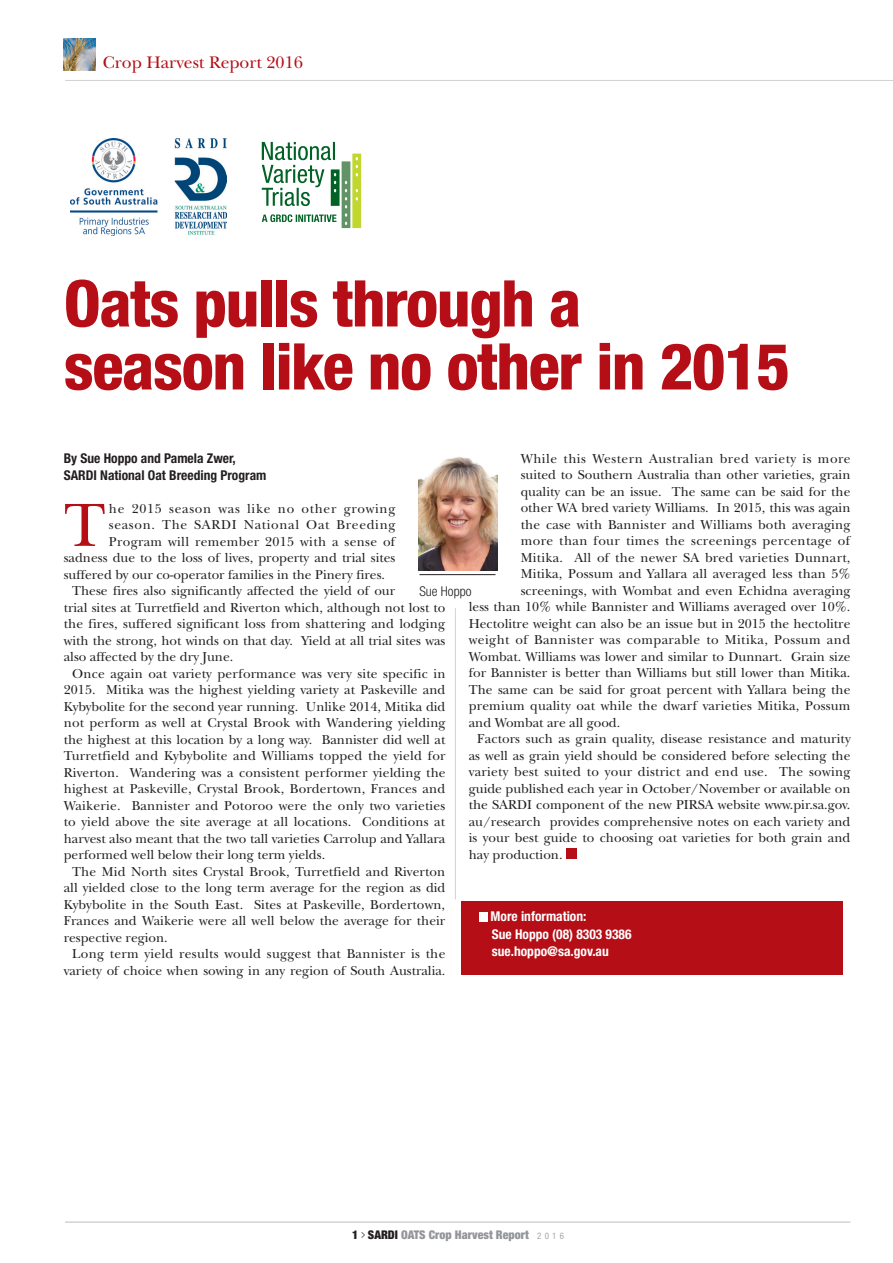
<style>
.page{position:relative;width:893px;height:1263px;background:#fff}
.page>*{position:absolute;margin:0;border:0;box-sizing:border-box;transform-origin:0 0}
.Heading{font:800 condensed 64.5px/63px "Helvetica Neue";letter-spacing:-.02em;color:#b50e16}
.Intro{font:63.45px "New Baskerville";color:#b50e16}
.t1{font:17.55px "New Baskerville";color:#b50e16}
.Intro-2{font:13.5px/16.5px "New Baskerville";color:#231f20;text-align:justify}
.Intro-3{font:13.5px "New Baskerville";letter-spacing:.03em;color:#231f20}
.Intro-4{font:13.5px "New Baskerville";letter-spacing:.05em;color:#231f20}
.Byline_-SARDI{font:700 condensed 13.5px/16.5px "Helvetica Neue";color:#231f20}
.t2{font:700 condensed 13.5px/17.2px "Helvetica Neue";color:#fff}
.Intro-5{font:13.5px "New Baskerville";letter-spacing:.035em;color:#231f20}
.Intro-6{font:13.5px "New Baskerville";letter-spacing:.02em;color:#231f20}
.Intro-7{font:13.5px "New Baskerville";letter-spacing:.025em;color:#231f20}
.t3{font:300 condensed 13.5px "Helvetica Neue";color:#231f20}
.t4{font:900 condensed 12px "Helvetica Neue";color:#939598}
.s1{color:#231f20}
.s2{font-weight:400;color:#231f20}
.s3{font-weight:400;font-size:9px;color:#a8a9ad}
</style>
<div class="page">
<hr style="left:65px;top:1221px;width:785px;height:1px;background:#bcbdc0">
<hr style="left:65px;top:80px;width:828px;height:1px;background:#d1d2d4">
<img style="left:64px;top:39px;width:31px;height:31px">
<div style="left:566px;top:848px;width:10px;height:11px;background:#b50e16"></div>
<hr style="left:455px;top:608px;width:1px;height:291px;background:#d1d2d4">
<img style="left:419px;top:457px;width:78px;height:113px">
<hr style="left:419px;top:574px;width:76px;height:1px;background:#231f20">
<div style="left:461px;top:901px;width:382px;height:74px;background:#b50e16"></div>
<div style="left:479px;top:912px;width:8px;height:9px;background:#fff"></div>
<svg style="left:262px;top:142px;width:99px;height:86px"></svg>
<img style="left:70px;top:138px;width:157px;height:97px">
<p class="t1" style="left:103px;top:52px;width:201px">Crop Harvest Report 2016</p>
<p class="Heading" style="left:64px;top:271px;width:728px">Oats pulls through a<br>season like no other in 2015</p>
<p class="Intro-5" style="left:521px;top:450px;width:331px">While this Western Australian bred variety is more</p>
<p class="Intro-2" style="left:521px;top:467px;width:331px">suited to Southern Australia than other varieties, grain</p>
<p class="Intro-2" style="left:521px;top:483px;width:331px">quality can be an issue. The same can be said for the</p>
<p class="Intro-2" style="left:521px;top:500px;width:331px">other WA bred variety Williams. In 2015, this was again</p>
<p class="Intro-2" style="left:521px;top:516px;width:331px">the case with Bannister and Williams both averaging</p>
<p class="Intro-3" style="left:521px;top:533px;width:331px">more than four times the screenings percentage of</p>
<p class="Intro-6" style="left:521px;top:549px;width:331px">Mitika. All of the newer SA bred varieties Dunnart,</p>
<p class="Intro-2" style="left:521px;top:566px;width:332px">Mitika, Possum and Yallara all averaged less than 5%</p>
<p class="Intro-2" style="left:521px;top:582px;width:331px">screenings, with Wombat and even Echidna averaging</p>
<p class="Intro-2" style="left:469px;top:599px;width:383px">less than 10% while Bannister and Williams averaged over 10%.</p>
<p class="Intro-2" style="left:469px;top:615px;width:383px">Hectolitre weight can also be an issue but in 2015 the hectolitre</p>
<p class="Intro-3" style="left:469px;top:632px;width:383px">weight of Bannister was comparable to Mitika, Possum and</p>
<p class="Intro-2" style="left:469px;top:648px;width:383px">Wombat. Williams was lower and similar to Dunnart. Grain size</p>
<p class="Intro-2" style="left:469px;top:665px;width:383px">for Bannister is better than Williams but still lower than Mitika.</p>
<p class="Intro-2" style="left:469px;top:681px;width:383px">The same can be said for groat percent with Yallara being the</p>
<p class="Intro-2" style="left:469px;top:698px;width:383px">premium quality oat while the dwarf varieties Mitika, Possum</p>
<p class="Intro-2" style="left:469px;top:714px;width:153px">and Wombat are all good.</p>
<p class="Intro-2" style="left:469px;top:731px;width:383px;text-indent:9px">Factors such as grain quality, disease resistance and maturity as well as grain yield should be considered before selecting the variety best suited to your district and end use. The sowing guide published each year in October/November or available on the SARDI component of the new PIRSA website www.pir.sa.gov. au/research provides comprehensive notes on each variety and is your best guide to choosing oat varieties for both grain and hay production.</p>
<p class="Byline_-SARDI" style="left:64px;top:450px;width:204px">By Sue Hoppo and Pamela Zwer,<br>SARDI National Oat Breeding Program</p>
<p class="Intro" style="left:64px;top:488px;width:43px">T</p>
<p class="Intro-4" style="left:109px;top:501px;width:288px">he 2015 season was like no other growing</p>
<p class="Intro-4" style="left:109px;top:517px;width:288px">season. The SARDI National Oat Breeding</p>
<p class="Intro-7" style="left:109px;top:534px;width:288px">Program will remember 2015 with a sense of</p>
<p class="Intro-2" style="left:64px;top:550px;width:333px">sadness due to the loss of lives, property and trial sites</p>
<p class="Intro-2" style="left:64px;top:566px;width:323px">suffered by our co-operator families in the Pinery fires.</p>
<p class="Intro-2" style="left:64px;top:583px;width:383px;text-align:left;text-indent:9px">These fires also significantly affected the yield of our<br>trial sites at Turretfield and Riverton which, although not lost to the fires, suffered significant loss from shattering and lodging with the strong, hot winds on that day. Yield at all trial sites was also affected by the dry June.</p>
<p class="Intro-2" style="left:64px;top:665px;width:383px;text-indent:9px">Once again oat variety performance was very site specific in 2015. Mitika was the highest yielding variety at Paskeville and Kybybolite for the second year running. Unlike 2014, Mitika did not perform as well at Crystal Brook with Wandering yielding the highest at this location by a long way. Bannister did well at Turretfield and Kybybolite and Williams topped the yield for Riverton. Wandering was a consistent performer yielding the highest at Paskeville, Crystal Brook, Bordertown, Frances and Waikerie. Bannister and Potoroo were the only two varieties to yield above the site average at all locations. Conditions at harvest also meant that the two tall varieties Carrolup and Yallara performed well below their long term yields.</p>
<p class="Intro-2" style="left:64px;top:863px;width:383px;text-indent:9px">The Mid North sites Crystal Brook, Turretfield and Riverton all yielded close to the long term average for the region as did Kybybolite in the South East. Sites at Paskeville, Bordertown, Frances and Waikerie were all well below the average for their respective region.</p>
<p class="Intro-2" style="left:64px;top:946px;width:383px;text-align:right">Long term yield results would suggest that Bannister is the variety of choice when sowing in any region of South Australia.</p>
<p class="t3" style="left:419px;top:584px;width:53px">Sue Hoppo</p>
<p class="t2" style="left:491px;top:908px;width:142px">More information:<br>Sue Hoppo (08) 8303 9386 sue.hoppo@sa.gov.au</p>
<p class="t4" style="left:352px;top:1227px;width:213px"><span class="s1">1</span> <span class="s2">&gt;</span> <span class="s1">SARDI</span> OATS Crop Harvest Report <span class="s3">2 0 1 6</span></p>
</div>
